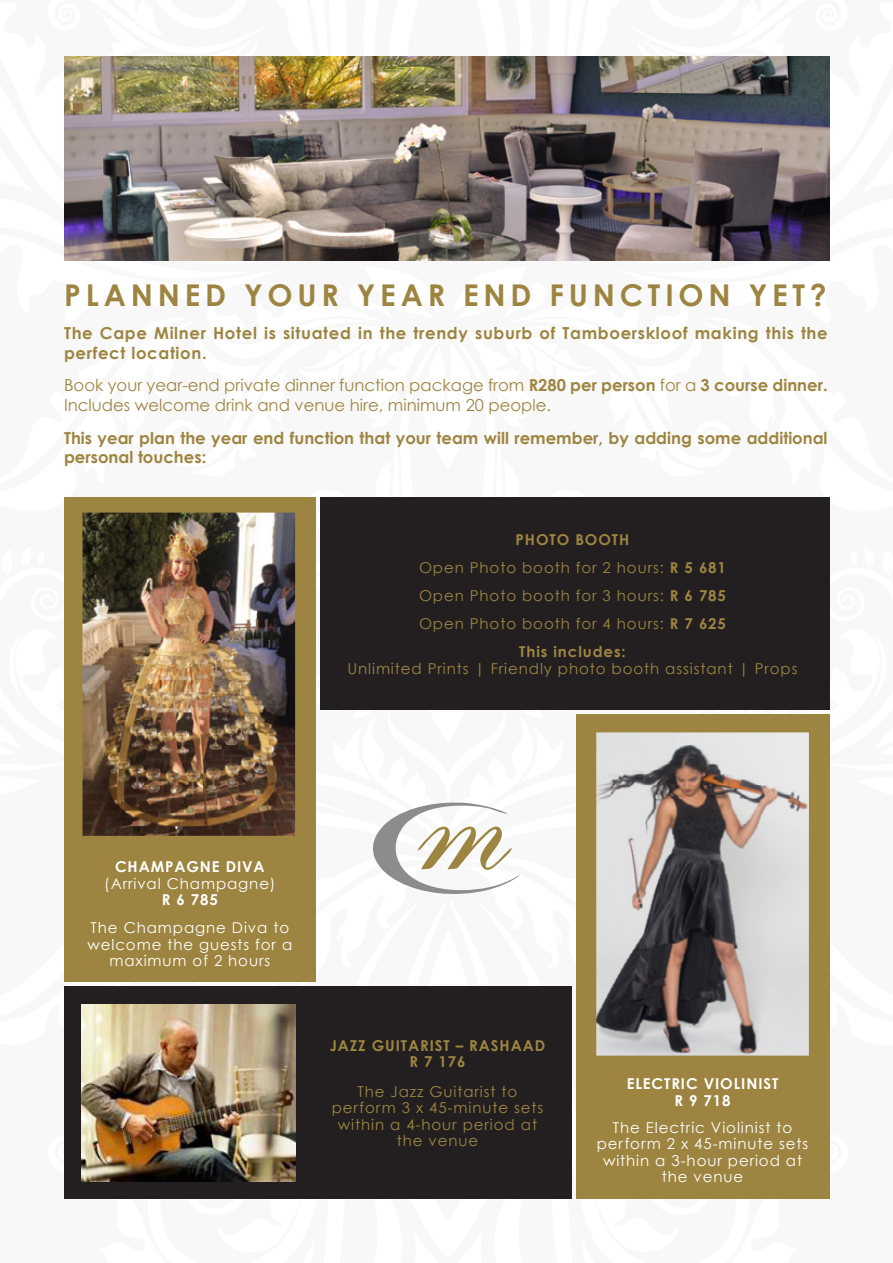
<style>
.page{position:relative;width:893px;height:1263px;background:#fff}
.page>*{position:absolute;margin:0;border:0;box-sizing:border-box;transform-origin:0 0}
.t1{font:700 30px "Century Gothic";letter-spacing:.16em;color:#9d8541}
.t2{font:16.5px/19.8px "Century Gothic";color:#9d8541}
.t3{font:700 16.5px/19.8px "Century Gothic";color:#9d8541}
.t4{font:700 16.5px/19.8px "Century Gothic";letter-spacing:.04em;color:#9d8541}
.t5{font:15px/16.5px "Century Gothic";letter-spacing:.06em;color:#9d8541;text-align:center}
.t6{font:15px/16.5px "Century Gothic";letter-spacing:.06em;color:#fff;text-align:center}
.t7{font:700 15px/16.5px "Century Gothic";letter-spacing:.06em;color:#fff;text-align:center}
.t8{font:700 15px/16.5px "Century Gothic";letter-spacing:.06em;color:#9d8541;text-align:center}
.s1{font-weight:700}
.s2{font-weight:400}
</style>
<div class="page">
<div style="left:320px;top:497px;width:509px;height:213px;background:#231f20"></div>
<div style="left:64px;top:986px;width:508px;height:213px;background:#231f20"></div>
<div style="left:64px;top:497px;width:251px;height:485px;background:#9d8541"></div>
<div style="left:576px;top:714px;width:254px;height:485px;background:#9d8541"></div>
<img style="left:83px;top:513px;width:212px;height:323px">
<img style="left:596px;top:732px;width:213px;height:323px">
<img style="left:82px;top:1004px;width:213px;height:178px">
<svg style="left:372px;top:802px;width:148px;height:92px"></svg>
<img style="left:64px;top:56px;width:766px;height:205px">
<p class="t1" style="left:64px;top:277px;width:764px">PLANNED YOUR YEAR END FUNCTION YET?</p>
<p class="t4" style="left:64px;top:323px;width:765px">The Cape Milner Hotel is situated in the trendy suburb of Tamboerskloof making this the perfect location.</p>
<p class="t2" style="left:64px;top:375px;width:765px">Book your year-end private dinner function package from <span class="s1">R280 per person</span> for a <span class="s1">3 course dinner.<br></span>Includes welcome drink and venue hire, minimum 20 people.</p>
<p class="t3" style="left:64px;top:427px;width:765px">This year plan the year end function that your team will remember, by adding some additional personal touches:</p>
<p class="t8" style="left:516px;top:531px;width:115px">PHOTO BOOTH</p>
<p class="t5" style="left:419px;top:559px;width:308px">Open Photo booth for 2 hours: <span class="s1">R 5 681</span></p>
<p class="t5" style="left:419px;top:587px;width:308px">Open Photo booth for 3 hours: <span class="s1">R 6 785</span></p>
<p class="t5" style="left:419px;top:615px;width:308px">Open Photo booth for 4 hours: <span class="s1">R 7 625</span></p>
<p class="t5" style="left:347px;top:643px;width:452px"><span class="s1">This includes:<br></span>Unlimited Prints | Friendly photo booth assistant | Props</p>
<p class="t7" style="left:104px;top:858px;width:173px">CHAMPAGNE DIVA <span class="s2">(Arrival Champagne)<br></span>R 6 785</p>
<p class="t6" style="left:87px;top:919px;width:206px">The Champagne Diva to welcome the guests for a maximum of 2 hours</p>
<p class="t8" style="left:330px;top:1036px;width:217px">JAZZ GUITARIST – RASHAAD<br>R 7 176</p>
<p class="t5" style="left:332px;top:1083px;width:213px">The Jazz Guitarist to perform 3 x 45-minute sets within a 4-hour period at the venue</p>
<p class="t7" style="left:627px;top:1075px;width:153px">ELECTRIC VIOLINIST<br>R 9 718</p>
<p class="t6" style="left:597px;top:1119px;width:213px">The Electric Violinist to perform 2 x 45-minute sets within a 3-hour period at the venue</p>
</div>
